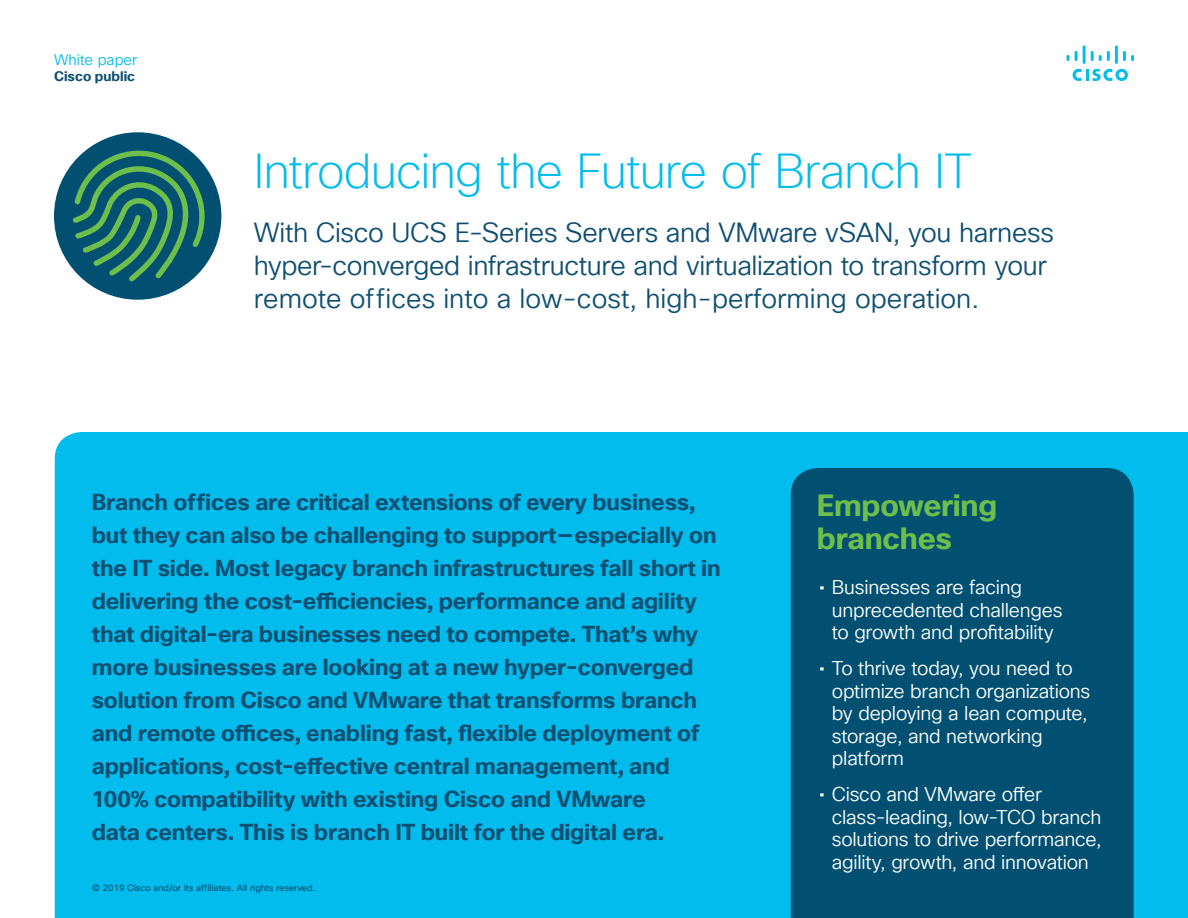
<style>
.page{position:relative;width:1188px;height:918px;background:#fff}
.page>*{position:absolute;margin:0;border:0;box-sizing:border-box;transform-origin:0 0}
.t1{font:200 48px "Cisco Sans TT";letter-spacing:-.02em;color:#01bcec}
.t2{font:700 30px/33px "Cisco Sans TT";letter-spacing:-.01em;color:#6dbe4b}
.t3{font:27px/33px "Cisco Sans TT Light";letter-spacing:-.01em;color:#0f4f72}
.t4{font:700 22.5px/33px "Cisco Sans TT";letter-spacing:-.005em;color:#0f4f72}
.t5{font:19.5px/22.5px "Cisco Sans TT Light";letter-spacing:-.015em;color:#fff}
.t6{font:15px "Cisco Sans TT Light";color:#01bcec}
.t7{font:700 13.5px "Cisco Sans TT";color:#0f4f72}
.t8{font:9px "Cisco Sans TT";color:#015072}
.s1{font-family:"Cisco Sans TT"}
</style>
<div class="page">
<svg style="left:1073px;top:69px;width:55px;height:12px"></svg>
<svg style="left:1066px;top:55px;width:3px;height:6px"></svg>
<svg style="left:1075px;top:51px;width:3px;height:10px"></svg>
<hr style="left:1083px;top:45px;width:3px;height:19px;background:#01bcec">
<svg style="left:1091px;top:51px;width:19px;height:10px"></svg>
<hr style="left:1115px;top:45px;width:3px;height:19px;background:#01bcec">
<svg style="left:1123px;top:51px;width:11px;height:10px"></svg>
<div style="left:55px;top:432px;width:1133px;height:486px;background:#01bcec"></div>
<div style="left:791px;top:468px;width:343px;height:450px;background:#015072"></div>
<div style="left:54px;top:132px;width:167px;height:168px;background:#015072;border-radius:50%"></div>
<svg style="left:70px;top:144px;width:141px;height:140px"></svg>
<p class="t6" style="left:54px;top:50px;width:85px">White paper</p>
<p class="t7" style="left:54px;top:67px;width:83px">Cisco public</p>
<h1 class="t1" style="left:254px;top:140px;width:720px">Introducing the Future of Branch IT</h1>
<p class="t3" style="left:254px;top:217px;width:802px">With Cisco UCS E-Series Servers and VMware vSAN, you harness hyper-converged infrastructure and virtualization to transform your remote offices into a low-cost, high-performing operation.</p>
<p class="t4" style="left:92px;top:486px;width:630px">Branch offices are critical extensions of every business, but they can also be challenging to support—especially on the IT side. Most legacy branch infrastructures fall short in delivering the cost-efficiencies, performance and agility that digital-era businesses need to compete. That’s why more businesses are looking at a new hyper-converged solution from Cisco and VMware that transforms branch and remote offices, enabling fast, flexible deployment of applications, cost-effective central management, and 100% compatibility with existing Cisco and VMware<br>data centers. This is branch IT built for the digital era.</p>
<h2 class="t2" style="left:817px;top:490px;width:182px">Empowering branches</h2>
<p class="t5" style="left:832px;top:577px;width:232px;text-indent:-13px"><span class="s1">•</span> Businesses are facing unprecedented challenges to growth and profitability</p>
<p class="t5" style="left:832px;top:658px;width:260px;text-indent:-13px"><span class="s1">•</span> To thrive today, you need to optimize branch organizations by deploying a lean compute, storage, and networking platform</p>
<p class="t5" style="left:832px;top:784px;width:271px;text-indent:-13px"><span class="s1">•</span> Cisco and VMware offer class-leading, low-TCO branch solutions to drive performance, agility, growth, and innovation</p>
<p class="t8" style="left:92px;top:882px;width:225px">© 2019 Cisco and/or its affiliates. All rights reserved.</p>
</div>
